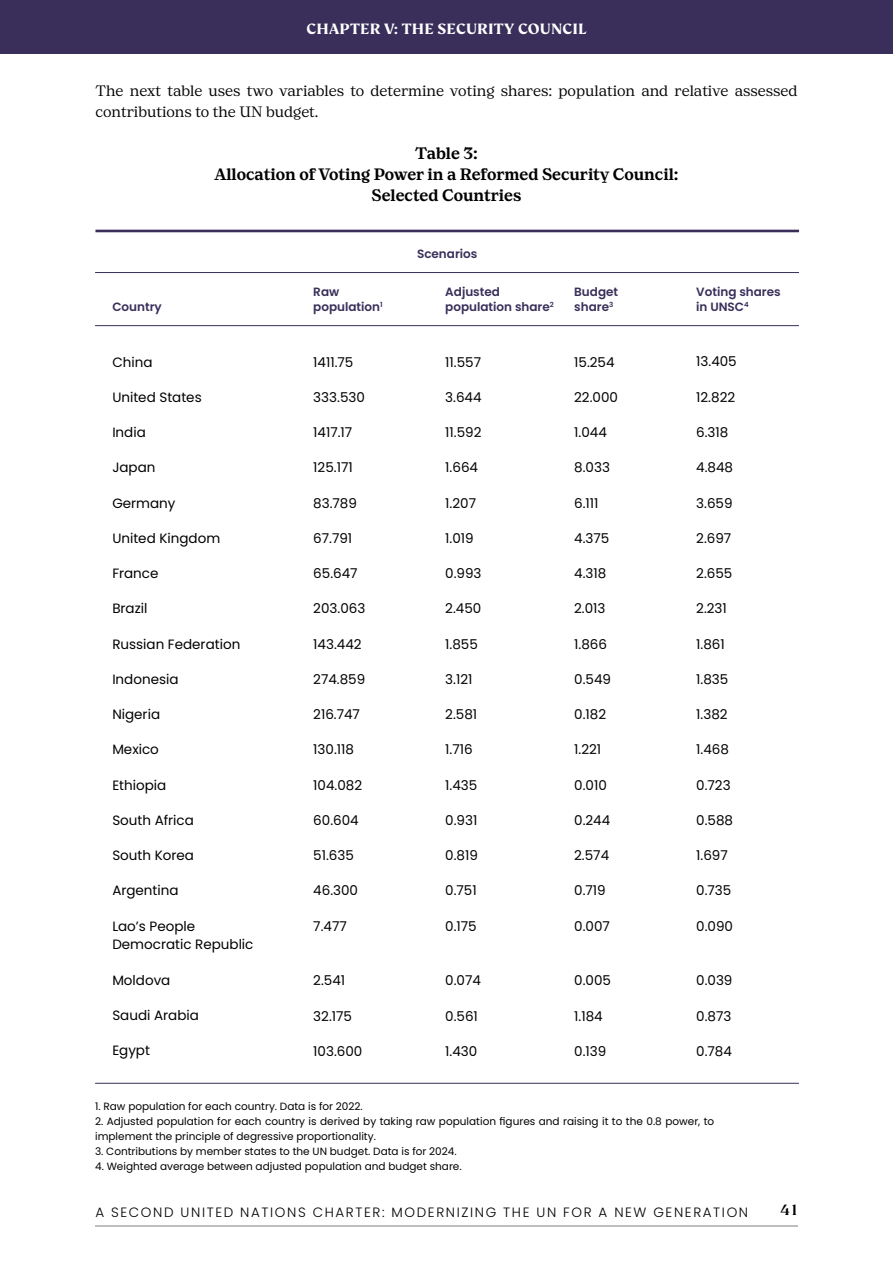
<style>
.page{position:relative;width:893px;height:1263px;background:#fff}
.page>*{position:absolute;margin:0;border:0;box-sizing:border-box;transform-origin:0 0}
.t1{font:700 16.5px/21px "Ernst";color:#000;text-align:center}
.t2{font:700 16.5px "FS Kim Trial";color:#fff}
.t3{font:500 16.5px "FS Kim Trial";color:#000}
.t4{font:15px/21px "Ernst";color:#000}
.t5{font:13.5px/18.8px "Poppins";color:#000}
.t6{font:300 13.5px "Poppins";letter-spacing:.12em;color:#000}
.t7{font:600 12px/15px "Poppins";color:#392f5a}
.t8{font:10.5px/15px "Poppins";color:#000}
</style>
<div class="page">
<hr style="left:95px;top:230px;width:704px;height:2px;background:#392f5a">
<hr style="left:95px;top:325px;width:704px;height:1px;background:#392f5a">
<hr style="left:95px;top:272px;width:704px;height:1px;background:#392f5a">
<hr style="left:95px;top:1083px;width:704px;height:1px;background:#392f5a">
<div style="left:0;top:0;width:893px;height:54px;background:#392f5a"></div>
<hr style="left:95px;top:1225px;width:702px;height:2px;background:#bebebe">
<p class="t2" style="left:306px;top:22px;width:281px">CHAPTER V: THE SECURITY COUNCIL</p>
<p class="t4" style="left:95px;top:81px;width:704px">The next table uses two variables to determine voting shares: population and relative assessed contributions to the UN budget.</p>
<p class="t1" style="left:214px;top:144px;width:466px">Table 3:<br>Allocation of Voting Power in a Reformed Security Council:<br>Selected Countries</p>
<p class="t7" style="left:112px;top:299px;width:51px">Country</p>
<p class="t5" style="left:112px;top:353px;width:42px">China</p>
<p class="t5" style="left:112px;top:388px;width:91px">United States</p>
<p class="t5" style="left:112px;top:423px;width:35px">India</p>
<p class="t5" style="left:112px;top:458px;width:45px">Japan</p>
<p class="t5" style="left:112px;top:494px;width:65px">Germany</p>
<p class="t5" style="left:112px;top:529px;width:109px">United Kingdom</p>
<p class="t5" style="left:112px;top:564px;width:48px">France</p>
<p class="t5" style="left:112px;top:599px;width:37px">Brazil</p>
<p class="t5" style="left:112px;top:635px;width:129px">Russian Federation</p>
<p class="t5" style="left:112px;top:670px;width:68px">Indonesia</p>
<p class="t5" style="left:112px;top:705px;width:49px">Nigeria</p>
<p class="t5" style="left:112px;top:740px;width:48px">Mexico</p>
<p class="t5" style="left:112px;top:776px;width:56px">Ethiopia</p>
<p class="t5" style="left:112px;top:811px;width:83px">South Africa</p>
<p class="t5" style="left:112px;top:846px;width:83px">South Korea</p>
<p class="t5" style="left:112px;top:881px;width:68px">Argentina</p>
<p class="t5" style="left:112px;top:916px;width:143px">Lao’s People<br>Democratic Republic</p>
<p class="t5" style="left:112px;top:970px;width:60px">Moldova</p>
<p class="t5" style="left:112px;top:1006px;width:88px">Saudi Arabia</p>
<p class="t5" style="left:112px;top:1041px;width:39px">Egypt</p>
<p class="t7" style="left:313px;top:284px;width:71px">Raw population<sup>1</sup></p>
<p class="t5" style="left:313px;top:352px;width:42px">1411.75</p>
<p class="t5" style="left:313px;top:388px;width:53px">333.530</p>
<p class="t5" style="left:313px;top:423px;width:41px">1417.17</p>
<p class="t5" style="left:313px;top:458px;width:41px">125.171</p>
<p class="t5" style="left:313px;top:493px;width:45px">83.789</p>
<p class="t5" style="left:313px;top:529px;width:40px">67.791</p>
<p class="t5" style="left:313px;top:564px;width:46px">65.647</p>
<p class="t5" style="left:313px;top:599px;width:54px">203.063</p>
<p class="t5" style="left:313px;top:634px;width:50px">143.442</p>
<p class="t5" style="left:313px;top:670px;width:53px">274.859</p>
<p class="t5" style="left:313px;top:705px;width:48px">216.747</p>
<p class="t5" style="left:313px;top:740px;width:42px">130.118</p>
<p class="t5" style="left:313px;top:775px;width:50px">104.082</p>
<p class="t5" style="left:313px;top:811px;width:47px">60.604</p>
<p class="t5" style="left:313px;top:846px;width:42px">51.635</p>
<p class="t5" style="left:313px;top:881px;width:46px">46.300</p>
<p class="t5" style="left:313px;top:916px;width:35px">7.477</p>
<p class="t5" style="left:313px;top:971px;width:33px">2.541</p>
<p class="t5" style="left:313px;top:1006px;width:40px">32.175</p>
<p class="t5" style="left:313px;top:1042px;width:51px">103.600</p>
<p class="t7" style="left:417px;top:246px;width:62px">Scenarios</p>
<p class="t7" style="left:445px;top:284px;width:110px">Adjusted population share<sup>2</sup></p>
<p class="t5" style="left:445px;top:352px;width:37px">11.557</p>
<p class="t5" style="left:445px;top:388px;width:38px">3.644</p>
<p class="t5" style="left:445px;top:423px;width:38px">11.592</p>
<p class="t5" style="left:445px;top:458px;width:34px">1.664</p>
<p class="t5" style="left:445px;top:493px;width:32px">1.207</p>
<p class="t5" style="left:445px;top:529px;width:30px">1.019</p>
<p class="t5" style="left:445px;top:564px;width:38px">0.993</p>
<p class="t5" style="left:445px;top:599px;width:38px">2.450</p>
<p class="t5" style="left:445px;top:634px;width:34px">1.855</p>
<p class="t5" style="left:445px;top:670px;width:29px">3.121</p>
<p class="t5" style="left:445px;top:705px;width:33px">2.581</p>
<p class="t5" style="left:445px;top:740px;width:29px">1.716</p>
<p class="t5" style="left:445px;top:775px;width:34px">1.435</p>
<p class="t5" style="left:445px;top:811px;width:34px">0.931</p>
<p class="t5" style="left:445px;top:846px;width:34px">0.819</p>
<p class="t5" style="left:445px;top:881px;width:33px">0.751</p>
<p class="t5" style="left:445px;top:916px;width:33px">0.175</p>
<p class="t5" style="left:445px;top:971px;width:37px">0.074</p>
<p class="t5" style="left:445px;top:1006px;width:34px">0.561</p>
<p class="t5" style="left:445px;top:1042px;width:34px">1.430</p>
<p class="t7" style="left:574px;top:284px;width:45px">Budget share<sup>3</sup></p>
<p class="t7" style="left:696px;top:284px;width:86px">Voting shares in UNSC<sup>4</sup></p>
<p class="t5" style="left:574px;top:352px;width:42px">15.254</p>
<p class="t5" style="left:574px;top:388px;width:45px">22.000</p>
<p class="t5" style="left:574px;top:423px;width:34px">1.044</p>
<p class="t5" style="left:574px;top:458px;width:37px">8.033</p>
<p class="t5" style="left:574px;top:493px;width:26px">6.111</p>
<p class="t5" style="left:574px;top:529px;width:37px">4.375</p>
<p class="t5" style="left:574px;top:564px;width:34px">4.318</p>
<p class="t5" style="left:574px;top:599px;width:33px">2.013</p>
<p class="t5" style="left:574px;top:634px;width:34px">1.866</p>
<p class="t5" style="left:574px;top:670px;width:38px">0.549</p>
<p class="t5" style="left:574px;top:705px;width:33px">0.182</p>
<p class="t5" style="left:574px;top:740px;width:28px">1.221</p>
<p class="t5" style="left:574px;top:775px;width:34px">0.010</p>
<p class="t5" style="left:574px;top:811px;width:38px">0.244</p>
<p class="t5" style="left:574px;top:846px;width:36px">2.574</p>
<p class="t5" style="left:574px;top:881px;width:33px">0.719</p>
<p class="t5" style="left:574px;top:916px;width:37px">0.007</p>
<p class="t5" style="left:574px;top:971px;width:38px">0.005</p>
<p class="t5" style="left:574px;top:1006px;width:30px">1.184</p>
<p class="t5" style="left:574px;top:1042px;width:34px">0.139</p>
<p class="t5" style="left:696px;top:352px;width:42px">13.405</p>
<p class="t5" style="left:696px;top:388px;width:40px">12.822</p>
<p class="t5" style="left:696px;top:423px;width:34px">6.318</p>
<p class="t5" style="left:696px;top:458px;width:38px">4.848</p>
<p class="t5" style="left:696px;top:493px;width:38px">3.659</p>
<p class="t5" style="left:696px;top:529px;width:37px">2.697</p>
<p class="t5" style="left:696px;top:564px;width:38px">2.655</p>
<p class="t5" style="left:696px;top:599px;width:32px">2.231</p>
<p class="t5" style="left:696px;top:634px;width:30px">1.861</p>
<p class="t5" style="left:696px;top:670px;width:34px">1.835</p>
<p class="t5" style="left:696px;top:705px;width:33px">1.382</p>
<p class="t5" style="left:696px;top:740px;width:34px">1.468</p>
<p class="t5" style="left:696px;top:775px;width:36px">0.723</p>
<p class="t5" style="left:696px;top:811px;width:38px">0.588</p>
<p class="t5" style="left:696px;top:846px;width:33px">1.697</p>
<p class="t5" style="left:696px;top:881px;width:37px">0.735</p>
<p class="t5" style="left:696px;top:916px;width:38px">0.090</p>
<p class="t5" style="left:696px;top:971px;width:38px">0.039</p>
<p class="t5" style="left:696px;top:1006px;width:37px">0.873</p>
<p class="t5" style="left:696px;top:1042px;width:37px">0.784</p>
<p class="t8" style="left:95px;top:1099px;width:269px">1. Raw population for each country. Data is for 2022.</p>
<p class="t8" style="left:95px;top:1114px;width:621px">2. Adjusted population for each country is derived by taking raw population figures and raising it to the 0.8 power, to implement the principle of degressive proportionality.</p>
<p class="t8" style="left:95px;top:1144px;width:363px">3. Contributions by member states to the UN budget. Data is for 2024.</p>
<p class="t8" style="left:95px;top:1159px;width:368px">4. Weighted average between adjusted population and budget share.</p>
<p class="t6" style="left:95px;top:1204px;width:654px">A SECOND UNITED NATIONS CHARTER: MODERNIZING THE UN FOR A NEW GENERATION</p>
<p class="t3" style="left:780px;top:1203px;width:19px">41</p>
</div>
